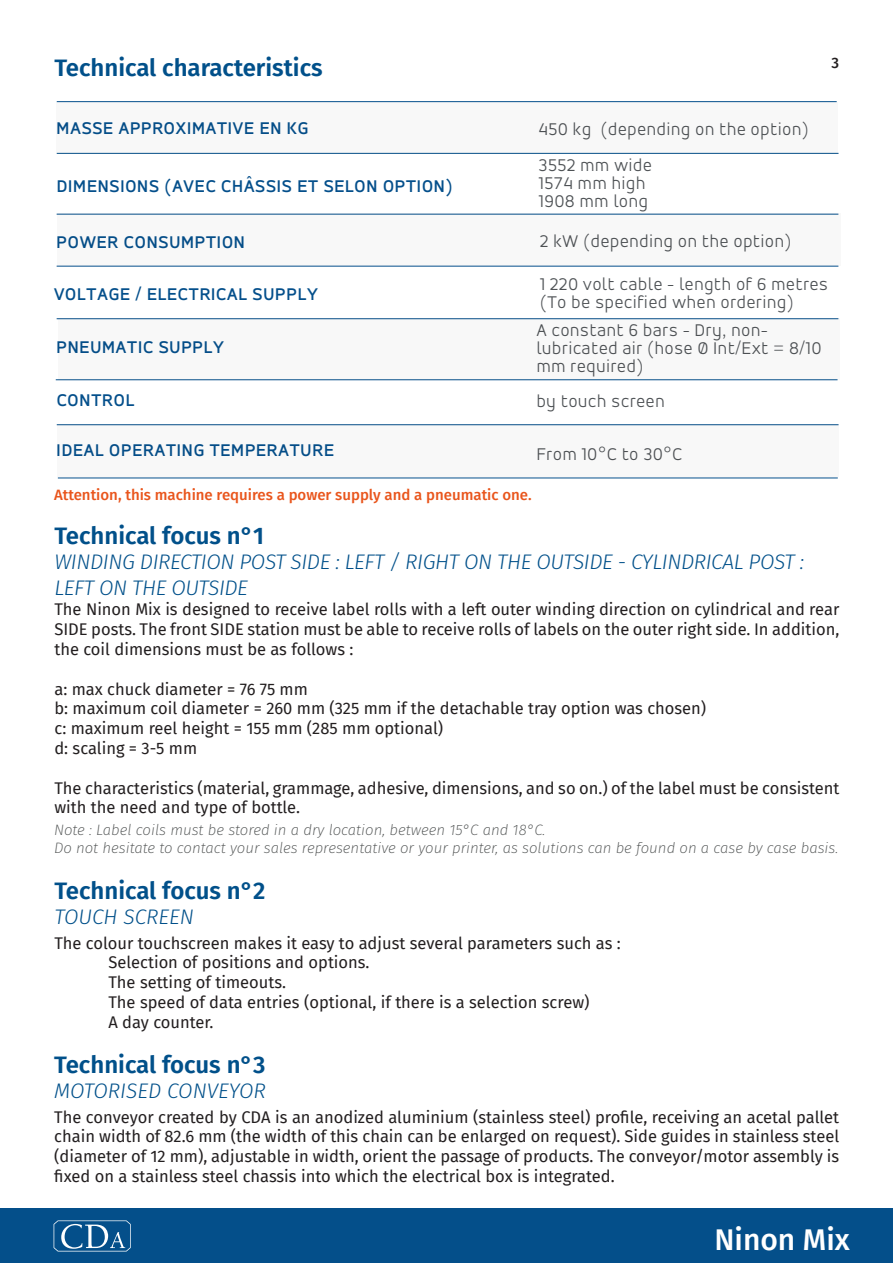
<style>
.page{position:relative;width:893px;height:1263px;background:#fff}
.page>*{position:absolute;margin:0;border:0;box-sizing:border-box;transform-origin:0 0}
.t1{font:500 30px "Fira Sans";color:#fff}
.t2{font:600 24px "Fira Sans";color:#01508a}
.t3{font:italic 300 21px/25.2px "Fira Sans";letter-spacing:-.02em;color:#01508a}
.t4{font:italic 300 21px "Fira Sans";color:#01508a}
.Tableau_colonne_droite{font:300 18px/18px "Accord Alt";letter-spacing:.05em;color:#4e5255}
.Points_forts_points{font:500 18px "Accord Alt";letter-spacing:.05em;color:#044f8b}
.t5{font:16.5px/19.8px "Fira Sans";color:#231f20;text-align:justify}
.zone_de_texte{font:italic 200 15px "Fira Sans";color:#4f5252}
.zone_de_texte-2{font:500 15px "Fira Sans";color:#e9551c}
.t6{font:500 15px "Fira Sans";color:#231f20}
</style>
<div class="page">
<div style="left:0;top:1209px;width:893px;height:54px;background:#044f8a"></div>
<svg style="left:54px;top:1220px;width:77px;height:31px"></svg>
<hr style="left:57px;top:153px;width:781px;height:1px;background:#044f8b">
<hr style="left:57px;top:101px;width:780px;height:1px;background:#044f8b">
<hr style="left:57px;top:266px;width:781px;height:1px;background:#044f8b">
<hr style="left:56px;top:379px;width:781px;height:1px;background:#044f8b">
<hr style="left:57px;top:318px;width:781px;height:1px;background:#044f8b">
<div style="left:56px;top:102px;width:781px;height:52px;background:#f8f8f8"></div>
<div style="left:58px;top:318px;width:781px;height:62px;background:#f8f8f8"></div>
<div style="left:57px;top:214px;width:783px;height:52px;background:#f8f8f8"></div>
<div style="left:57px;top:424px;width:781px;height:53px;background:#f8f8f8"></div>
<hr style="left:58px;top:478px;width:780px;height:1px;background:#044f8b">
<p class="t2" style="left:54px;top:48px;width:270px">Technical characteristics</p>
<p class="t6" style="left:831px;top:51px;width:9px">3</p>
<p class="Points_forts_points" style="left:57px;top:118px;width:253px">MASSE APPROXIMATIVE EN KG</p>
<p class="Tableau_colonne_droite" style="left:538px;top:120px;width:271px">450 kg (depending on the option)</p>
<p class="Points_forts_points" style="left:57px;top:175px;width:397px">DIMENSIONS (AVEC CHÂSSIS ET SELON OPTION)</p>
<p class="Tableau_colonne_droite" style="left:539px;top:156px;width:114px">3552 mm wide</p>
<p class="Tableau_colonne_droite" style="left:539px;top:174px;width:108px">1574 mm high</p>
<p class="Tableau_colonne_droite" style="left:539px;top:192px;width:110px">1908 mm long</p>
<p class="Points_forts_points" style="left:57px;top:232px;width:190px">POWER CONSUMPTION</p>
<p class="Points_forts_points" style="left:54px;top:284px;width:265px">VOLTAGE / ELECTRICAL SUPPLY</p>
<p class="Tableau_colonne_droite" style="left:540px;top:232px;width:253px">2 kW (depending on the option)</p>
<p class="Tableau_colonne_droite" style="left:540px;top:275px;width:289px">1 220 volt cable - length of 6 metres</p>
<p class="Tableau_colonne_droite" style="left:540px;top:293px;width:255px">(To be specified when ordering)</p>
<p class="Points_forts_points" style="left:57px;top:337px;width:169px">PNEUMATIC SUPPLY</p>
<p class="Tableau_colonne_droite" style="left:537px;top:321px;width:286px">A constant 6 bars - Dry, non&shy;lubricated air (hose Ø Int/Ext = 8/10 mm required)</p>
<p class="Points_forts_points" style="left:57px;top:389px;width:79px">CONTROL</p>
<p class="Tableau_colonne_droite" style="left:537px;top:392px;width:129px">by touch screen</p>
<p class="Points_forts_points" style="left:57px;top:439px;width:279px">IDEAL OPERATING TEMPERATURE</p>
<p class="Tableau_colonne_droite" style="left:537px;top:445px;width:147px">From 10°C to 30°C</p>
<p class="zone_de_texte-2" style="left:54px;top:483px;width:479px">Attention, this machine requires a power supply and a pneumatic one.</p>
<p class="t2" style="left:54px;top:516px;width:211px">Technical focus n°1</p>
<p class="t3" style="left:54px;top:549px;width:751px">WINDING DIRECTION POST SIDE : LEFT / RIGHT ON THE OUTSIDE - CYLINDRICAL POST :<br>LEFT ON THE OUTSIDE</p>
<p class="t5" style="left:54px;top:599px;width:786px">The Ninon Mix is designed to receive label rolls with a left outer winding direction on cylindrical and rear SIDE posts. The front SIDE station must be able to receive rolls of labels on the outer right side. In addition, the coil dimensions must be as follows :</p>
<p class="t5" style="left:54px;top:678px;width:255px">a: max chuck diameter = 76 75 mm</p>
<p class="t5" style="left:54px;top:698px;width:653px">b: maximum coil diameter = 260 mm (325 mm if the detachable tray option was chosen)</p>
<p class="t5" style="left:54px;top:718px;width:390px">c: maximum reel height = 155 mm (285 mm optional)</p>
<p class="t5" style="left:54px;top:738px;width:144px">d: scaling = 3-5 mm</p>
<p class="t5" style="left:54px;top:777px;width:786px">The characteristics (material, grammage, adhesive, dimensions, and so on.) of the label must be consistent with the need and type of bottle.</p>
<p class="zone_de_texte" style="left:54px;top:819px;width:493px">Note : Label coils must be stored in a dry location, between 15°C and 18°C.</p>
<p class="zone_de_texte" style="left:54px;top:837px;width:786px">Do not hesitate to contact your sales representative or your printer, as solutions can be found on a case by case basis.</p>
<p class="t2" style="left:54px;top:871px;width:213px">Technical focus n°2</p>
<p class="t4" style="left:54px;top:902px;width:141px">TOUCH SCREEN</p>
<p class="t5" style="left:54px;top:932px;width:568px">The colour touchscreen makes it easy to adjust several parameters such as :</p>
<p class="t5" style="left:108px;top:952px;width:263px">Selection of positions and options.</p>
<p class="t5" style="left:108px;top:972px;width:179px">The setting of timeouts.</p>
<p class="t5" style="left:108px;top:992px;width:483px">The speed of data entries (optional, if there is a selection screw)</p>
<p class="t5" style="left:108px;top:1012px;width:107px">A day counter.</p>
<p class="t2" style="left:54px;top:1045px;width:213px">Technical focus n°3</p>
<p class="t4" style="left:54px;top:1076px;width:213px">MOTORISED CONVEYOR</p>
<p class="t5" style="left:54px;top:1106px;width:786px">The conveyor created by CDA is an anodized aluminium (stainless steel) profile, receiving an acetal pallet chain width of 82.6 mm (the width of this chain can be enlarged on request). Side guides in stainless steel (diameter of 12 mm), adjustable in width, orient the passage of products. The conveyor/motor assembly is fixed on a stainless steel chassis into which the electrical box is integrated.</p>
<h1 class="t1" style="left:714px;top:1215px;width:137px">Ninon Mix</h1>
</div>
